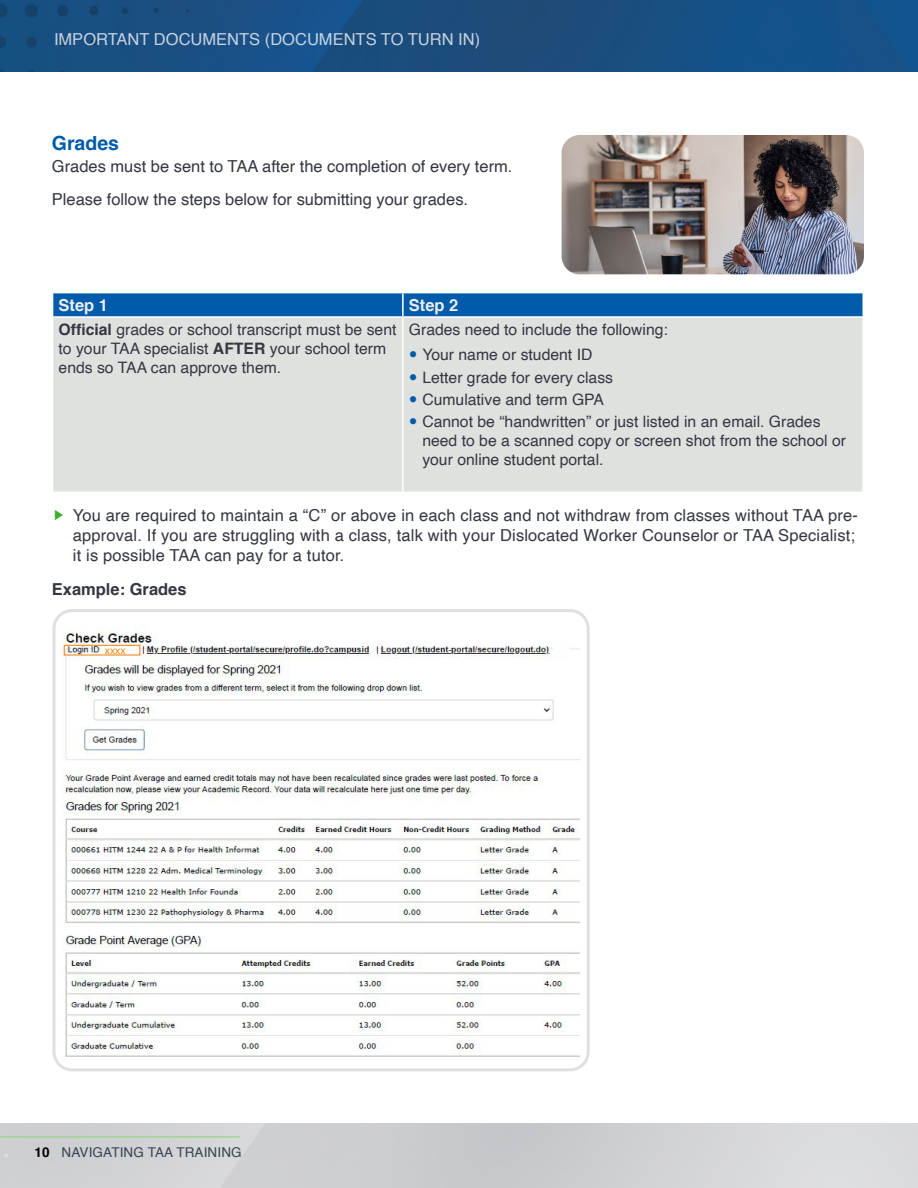
<style>
.page{position:relative;width:918px;height:1188px;background:#fff}
.page>*{position:absolute;margin:0;border:0;box-sizing:border-box;transform-origin:0 0}
.Column_Head_H3{font:700 19.5px "Helvetica";color:#005cab}
.Body_Text{font:16.5px/20.2px "Helvetica";letter-spacing:.01em;color:#343741}
.t1{font:16.5px "Helvetica";color:#fff}
.Body_Text-2{font:700 16.5px "Helvetica";color:#343741}
.table_header{font:700 16.5px "Helvetica";color:#ecedec}
.table_text{font:15.75px/18.9px "Helvetica";color:#343741}
.t2{font:13.5px "Helvetica";letter-spacing:.01em;color:#364453}
.t3{font:10.5px "Helvetica";color:#f18b21}
.s1{font-weight:700}
.s2{font-weight:700;color:#000}
</style>
<div class="page">
<hr style="left:0;top:1136px;width:240px;height:2px;background:#9fd694">
<img style="left:0;top:0;width:918px;height:71px">
<div style="left:53px;top:318px;width:809px;height:174px;background:#dfe1df"></div>
<div style="left:52px;top:293px;width:810px;height:23px;background:#005cab"></div>
<hr style="left:402px;top:293px;width:2px;height:23px;background:#fff">
<hr style="left:402px;top:318px;width:2px;height:174px;background:#fff">
<img style="left:62px;top:631px;width:518px;height:436px">
<div style="left:52px;top:609px;width:538px;height:462px;border:3px solid #dfe1df;border-radius:18px"></div>
<img style="left:562px;top:135px;width:302px;height:139px">
<div style="left:64px;top:645px;width:76px;height:11px;border:1px solid #f18b21"></div>
<svg style="left:410px;top:352px;width:6px;height:6px"></svg>
<svg style="left:410px;top:374px;width:6px;height:6px"></svg>
<svg style="left:410px;top:396px;width:6px;height:6px"></svg>
<svg style="left:410px;top:418px;width:6px;height:6px"></svg>
<p class="t1" style="left:54px;top:26px;width:428px">IMPORTANT DOCUMENTS (DOCUMENTS TO TURN IN)</p>
<h3 class="Column_Head_H3" style="left:52px;top:127px;width:69px">Grades</h3>
<p class="Body_Text" style="left:52px;top:156px;width:462px">Grades must be sent to TAA after the completion of every term.</p>
<p class="Body_Text" style="left:52px;top:189px;width:418px">Please follow the steps below for submitting your grades.</p>
<p class="table_header" style="left:59px;top:292px;width:51px">Step 1</p>
<p class="table_header" style="left:409px;top:292px;width:51px">Step 2</p>
<p class="table_text" style="left:59px;top:320px;width:339px"><span class="s1">Official</span> grades or school transcript must be sent to your TAA specialist <span class="s1">AFTER</span> your school term ends so TAA can approve them.</p>
<p class="table_text" style="left:409px;top:320px;width:261px">Grades need to include the following:</p>
<p class="table_text" style="left:422px;top:346px;width:172px">Your name or student ID</p>
<p class="table_text" style="left:422px;top:368px;width:192px">Letter grade for every class</p>
<p class="table_text" style="left:422px;top:390px;width:183px">Cumulative and term GPA</p>
<p class="table_text" style="left:422px;top:412px;width:425px">Cannot be “handwritten” or just listed in an email. Grades need to be a scanned copy or screen shot from the school or your online student portal.</p>
<p class="Body_Text" style="left:73px;top:505px;width:787px">You are required to maintain a “C” or above in each class and not withdraw from classes without TAA pre&shy;approval. If you are struggling with a class, talk with your Dislocated Worker Counselor or TAA Specialist; it is possible TAA can pay for a tutor.</p>
<p class="Body_Text-2" style="left:52px;top:575px;width:136px">Example: Grades</p>
<p class="t3" style="left:105px;top:642px;width:22px">xxxx</p>
<p class="t2" style="left:35px;top:1142px;width:209px"><span class="s2">10</span> NAVIGATING TAA TRAINING</p>
</div>
